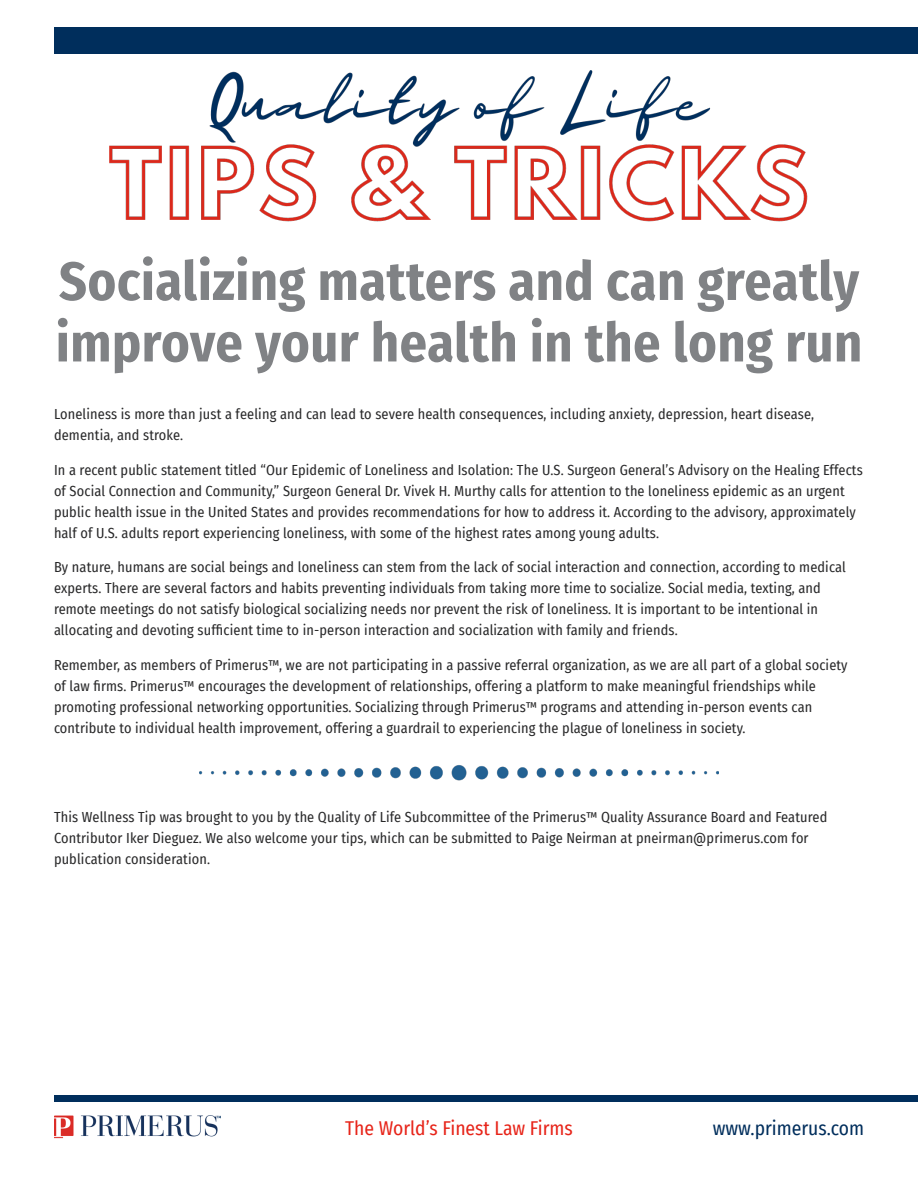
<style>
.page{position:relative;width:918px;height:1188px;background:#fff}
.page>*{position:absolute;margin:0;border:0;box-sizing:border-box;transform-origin:0 0}
.t1{font:700 54px/61.5px "Fira Sans Condensed";letter-spacing:.01em;color:#808285}
.t2{font:19.5px "Fira Sans Condensed";color:#e72419}
.t3{font:19.5px "Fira Sans Condensed";color:#002e5c}
.First_Paragraph{font:14.25px/21px "Fira Sans Condensed";letter-spacing:.01em;color:#282829}
</style>
<div class="page">
<div style="left:54px;top:27px;width:864px;height:27px;background:#002e5c"></div>
<div style="left:54px;top:1095px;width:864px;height:7px;background:#002e5c"></div>
<img style="left:54px;top:1115px;width:166px;height:23px">
<img style="left:109px;top:71px;width:699px;height:151px">
<img style="left:200px;top:765px;width:518px;height:16px">
<p class="t1" style="left:56px;top:247px;width:808px">Socializing matters and can greatly improve your health in the long run</p>
<p class="First_Paragraph" style="left:54px;top:404px;width:762px">Loneliness is more than just a feeling and can lead to severe health consequences, including anxiety, depression, heart disease, dementia, and stroke.</p>
<p class="First_Paragraph" style="left:54px;top:459px;width:810px">In a recent public statement titled “Our Epidemic of Loneliness and Isolation: The U.S. Surgeon General’s Advisory on the Healing Effects of Social Connection and Community,” Surgeon General Dr. Vivek H. Murthy calls for attention to the loneliness epidemic as an urgent public health issue in the United States and provides recommendations for how to address it. According to the advisory, approximately half of U.S. adults report experiencing loneliness, with some of the highest rates among young adults.</p>
<p class="First_Paragraph" style="left:54px;top:557px;width:793px">By nature, humans are social beings and loneliness can stem from the lack of social interaction and connection, according to medical experts. There are several factors and habits preventing individuals from taking more time to socialize. Social media, texting, and remote meetings do not satisfy biological socializing needs nor prevent the risk of loneliness. It is important to be intentional in allocating and devoting sufficient time to in-person interaction and socialization with family and friends.</p>
<p class="First_Paragraph" style="left:54px;top:654px;width:795px">Remember, as members of Primerus™, we are not participating in a passive referral organization, as we are all part of a global society of law firms. Primerus™ encourages the development of relationships, offering a platform to make meaningful friendships while promoting professional networking opportunities. Socializing through Primerus™ programs and attending in-person events can contribute to individual health improvement, offering a guardrail to experiencing the plague of loneliness in society.</p>
<p class="First_Paragraph" style="left:54px;top:806px;width:775px">This Wellness Tip was brought to you by the Quality of Life Subcommittee of the Primerus™ Quality Assurance Board and Featured<br>Contributor Iker Dieguez. We also welcome your tips, which can be submitted to Paige Neirman at pneirman@primerus.com for publication consideration.</p>
<h2 class="t2" style="left:345px;top:1114px;width:229px">The World’s Finest Law Firms</h2>
<h2 class="t3" style="left:713px;top:1114px;width:153px">www.primerus.com</h2>
</div>
